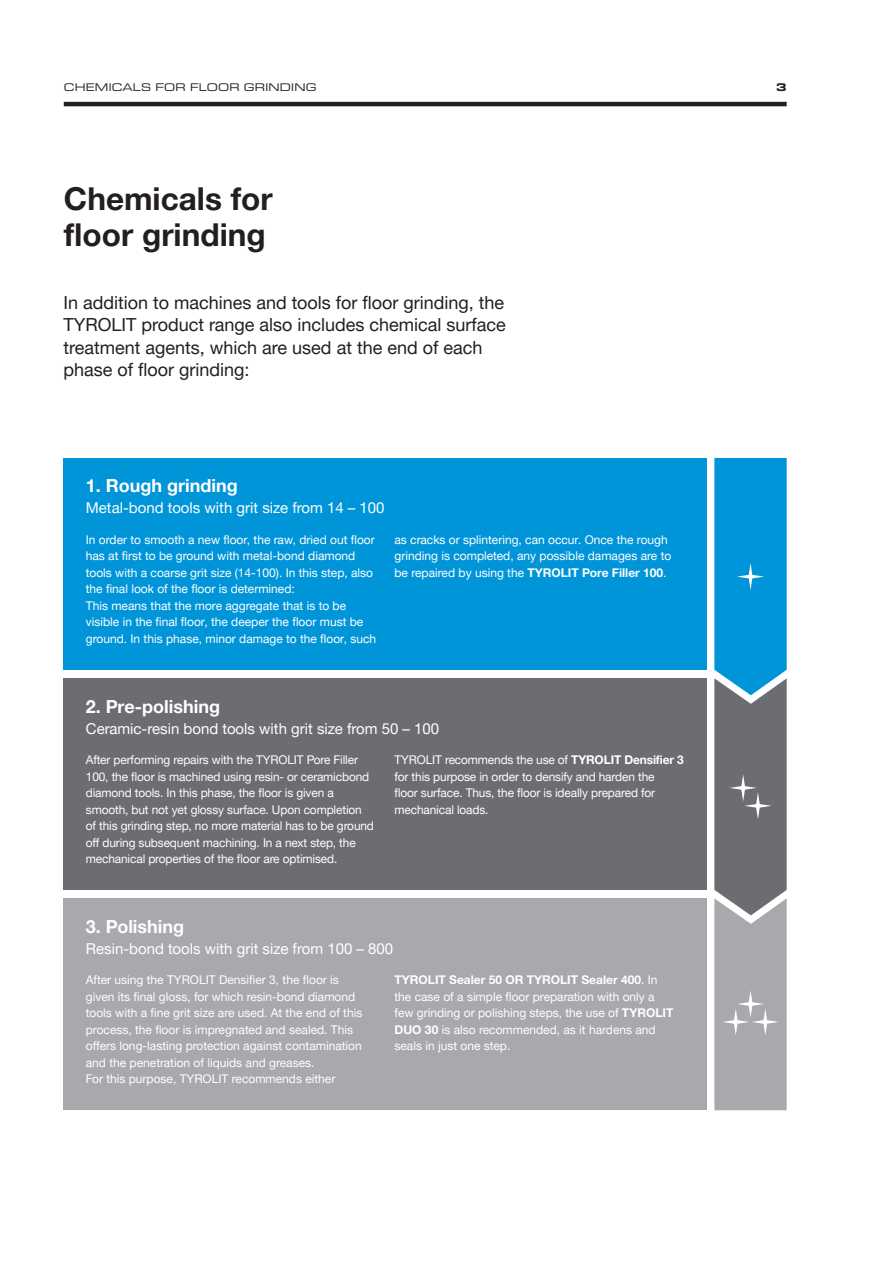
<style>
.page{position:relative;width:893px;height:1263px;background:#fff}
.page>*{position:absolute;margin:0;border:0;box-sizing:border-box;transform-origin:0 0}
.t1{font:700 31.5px/36px "Helvetica Neue LTW1 G";color:#231f20}
.t2{font:18px/22.5px "Helvetica Neue LTW1 G";color:#231f20}
.t3{font:700 18px "Helvetica Neue LTW1 G";color:#fff}
.t4{font:15px "Helvetica Neue LTW1 G";color:#fff}
.t5{font:12px/16.5px "Helvetica Neue LTW1 G";color:#fff}
.t6{font:expanded 11.25px "Eurostile Next W1 G";letter-spacing:.02em;color:#231f20}
.t7{font:700 expanded 11.25px "Eurostile Next W1 G";color:#231f20}
.s1{font-weight:700}
</style>
<div class="page">
<hr style="left:64px;top:102px;width:723px;height:4px;background:#231f20">
<div style="left:64px;top:458px;width:643px;height:212px;background:#0095d9"></div>
<div style="left:64px;top:678px;width:643px;height:212px;background:#6c6d70"></div>
<div style="left:64px;top:898px;width:643px;height:212px;background:#a8a9ad"></div>
<svg style="left:714px;top:458px;width:73px;height:652px;background:#6093ac"></svg>
<p class="t6" style="left:64px;top:80px;width:254px">CHEMICALS FOR FLOOR GRINDING</p>
<p class="t7" style="left:776px;top:80px;width:12px">3</p>
<h1 class="t1" style="left:64px;top:180px;width:210px">Chemicals for floor grinding</h1>
<h2 class="t2" style="left:64px;top:291px;width:444px">In addition to machines and tools for floor grinding, the TYROLIT product range also includes chemical surface treatment agents, which are used at the end of each phase of floor grinding:</h2>
<h2 class="t3" style="left:86px;top:475px;width:153px">1. Rough grinding</h2>
<p class="t4" style="left:86px;top:498px;width:300px">Metal-bond tools with grit size from 14 – 100</p>
<p class="t5" style="left:86px;top:531px;width:292px">In order to smooth a new floor, the raw, dried out floor has at first to be ground with metal-bond diamond tools with a coarse grit size (14-100). In this step, also the final look of the floor is determined:<br>This means that the more aggregate that is to be visible in the final floor, the deeper the floor must be ground. In this phase, minor damage to the floor, such</p>
<p class="t5" style="left:394px;top:531px;width:278px">as cracks or splintering, can occur. Once the rough grinding is completed, any possible damages are to be repaired by using the <span class="s1">TYROLIT Pore Filler 100</span>.</p>
<h2 class="t3" style="left:86px;top:695px;width:136px">2. Pre-polishing</h2>
<p class="t4" style="left:86px;top:719px;width:355px">Ceramic-resin bond tools with grit size from 50 – 100</p>
<p class="t5" style="left:86px;top:751px;width:290px">After performing repairs with the TYROLIT Pore Filler 100, the floor is machined using resin- or ceramicbond diamond tools. In this phase, the floor is given a smooth, but not yet glossy surface. Upon completion of this grinding step, no more material has to be ground off during subsequent machining. In a next step, the mechanical properties of the floor are optimised.</p>
<p class="t5" style="left:395px;top:751px;width:291px">TYROLIT recommends the use of <span class="s1">TYROLIT Densifier 3 </span>for this purpose in order to densify and harden the<br>floor surface. Thus, the floor is ideally prepared for mechanical loads.</p>
<h2 class="t3" style="left:86px;top:915px;width:100px">3. Polishing</h2>
<p class="t4" style="left:86px;top:939px;width:309px">Resin-bond tools with grit size from 100 – 800</p>
<p class="t5" style="left:86px;top:971px;width:278px">After using the TYROLIT Densifier 3, the floor is given its final gloss, for which resin-bond diamond tools with a fine grit size are used. At the end of this process, the floor is impregnated and sealed. This offers long-lasting protection against contamination and the penetration of liquids and greases.<br>For this purpose, TYROLIT recommends either</p>
<p class="t5" style="left:394px;top:971px;width:280px"><span class="s1">TYROLIT Sealer 50 OR TYROLIT Sealer 400</span>. In the case of a simple floor preparation with only a few grinding or polishing steps, the use of <span class="s1">TYROLIT DUO 30</span> is also recommended, as it hardens and seals in just one step.</p>
</div>
